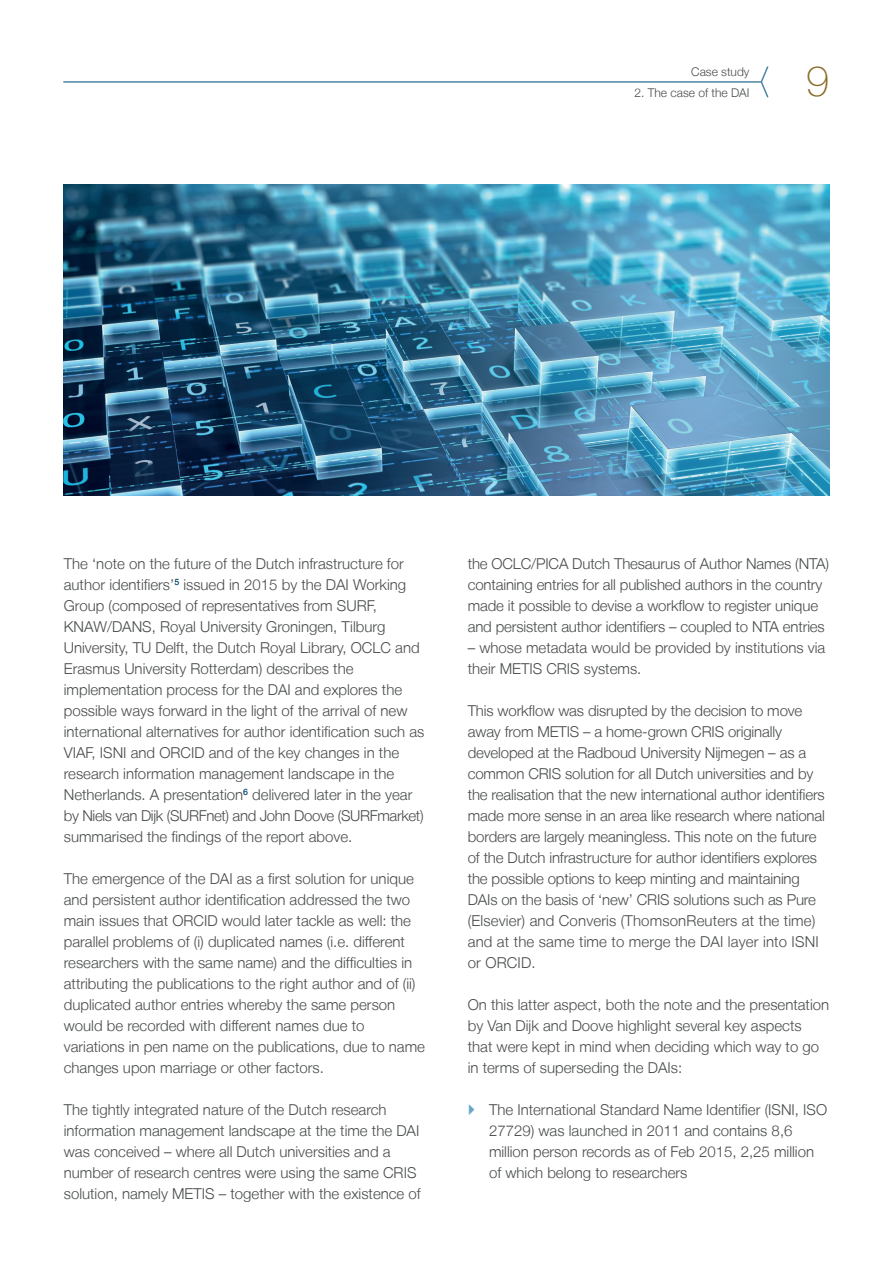
<style>
.page{position:relative;width:893px;height:1263px;background:#fff}
.page>*{position:absolute;margin:0;border:0;box-sizing:border-box;transform-origin:0 0}
.t1{font:100 42px "Helvetica Neue LT";color:#8a6d2a}
.Unordered_List_LV_I{font:300 15px/21px "Helvetica Neue LT";color:#484b4c}
.t2{font:300 12px "Helvetica Neue LT";color:#484b4c}
</style>
<div class="page">
<img style="left:64px;top:185px;width:765px;height:311px">
<hr style="left:64px;top:81px;width:697px;height:2px;background:#4e85a4">
<svg style="left:760px;top:66px;width:9px;height:32px"></svg>
<p class="t2" style="left:691px;top:64px;width:60px">Case study</p>
<p class="t2" style="left:634px;top:85px;width:116px">2. The case of the DAI</p>
<h1 class="t1" style="left:806px;top:57px;width:25px">9</h1>
<p class="Unordered_List_LV_I" style="left:64px;top:553px;width:362px">The ‘note on the future of the Dutch infrastructure for author identifiers’<sup>5</sup> issued in 2015 by the DAI Working Group (composed of representatives from SURF, KNAW/DANS, Royal University Groningen, Tilburg University, TU Delft, the Dutch Royal Library, OCLC and Erasmus University Rotterdam) describes the implementation process for the DAI and explores the possible ways forward in the light of the arrival of new international alternatives for author identification such as VIAF, ISNI and ORCID and of the key changes in the research information management landscape in the Netherlands. A presentation<sup>6</sup> delivered later in the year by Niels van Dijk (SURFnet) and John Doove (SURFmarket) summarised the findings of the report above.</p>
<p class="Unordered_List_LV_I" style="left:64px;top:868px;width:363px">The emergence of the DAI as a first solution for unique and persistent author identification addressed the two main issues that ORCID would later tackle as well: the parallel problems of (i) duplicated names (i.e. different researchers with the same name) and the difficulties in attributing the publications to the right author and of (ii) duplicated author entries whereby the same person would be recorded with different names due to variations in pen name on the publications, due to name changes upon marriage or other factors.</p>
<p class="Unordered_List_LV_I" style="left:64px;top:1099px;width:359px">The tightly integrated nature of the Dutch research information management landscape at the time the DAI was conceived – where all Dutch universities and a number of research centres were using the same CRIS solution, namely METIS – together with the existence of</p>
<p class="Unordered_List_LV_I" style="left:468px;top:553px;width:363px">the OCLC/PICA Dutch Thesaurus of Author Names (NTA) containing entries for all published authors in the country made it possible to devise a workflow to register unique and persistent author identifiers – coupled to NTA entries</p>
<p class="Unordered_List_LV_I" style="left:468px;top:637px;width:359px">– whose metadata would be provided by institutions via their METIS CRIS systems.</p>
<p class="Unordered_List_LV_I" style="left:468px;top:700px;width:359px">This workflow was disrupted by the decision to move away from METIS – a home-grown CRIS originally developed at the Radboud University Nijmegen – as a common CRIS solution for all Dutch universities and by the realisation that the new international author identifiers made more sense in an area like research where national borders are largely meaningless. This note on the future of the Dutch infrastructure for author identifiers explores the possible options to keep minting and maintaining DAIs on the basis of ‘new’ CRIS solutions such as Pure (Elsevier) and Converis (ThomsonReuters at the time) and at the same time to merge the DAI layer into ISNI or ORCID.</p>
<p class="Unordered_List_LV_I" style="left:468px;top:994px;width:363px">On this latter aspect, both the note and the presentation by Van Dijk and Doove highlight several key aspects that were kept in mind when deciding which way to go in terms of superseding the DAIs:</p>
<p class="Unordered_List_LV_I" style="left:489px;top:1099px;width:340px">The International Standard Name Identifier (ISNI, ISO 27729) was launched in 2011 and contains 8,6 million person records as of Feb 2015, 2,25 million of which belong to researchers</p>
</div>
